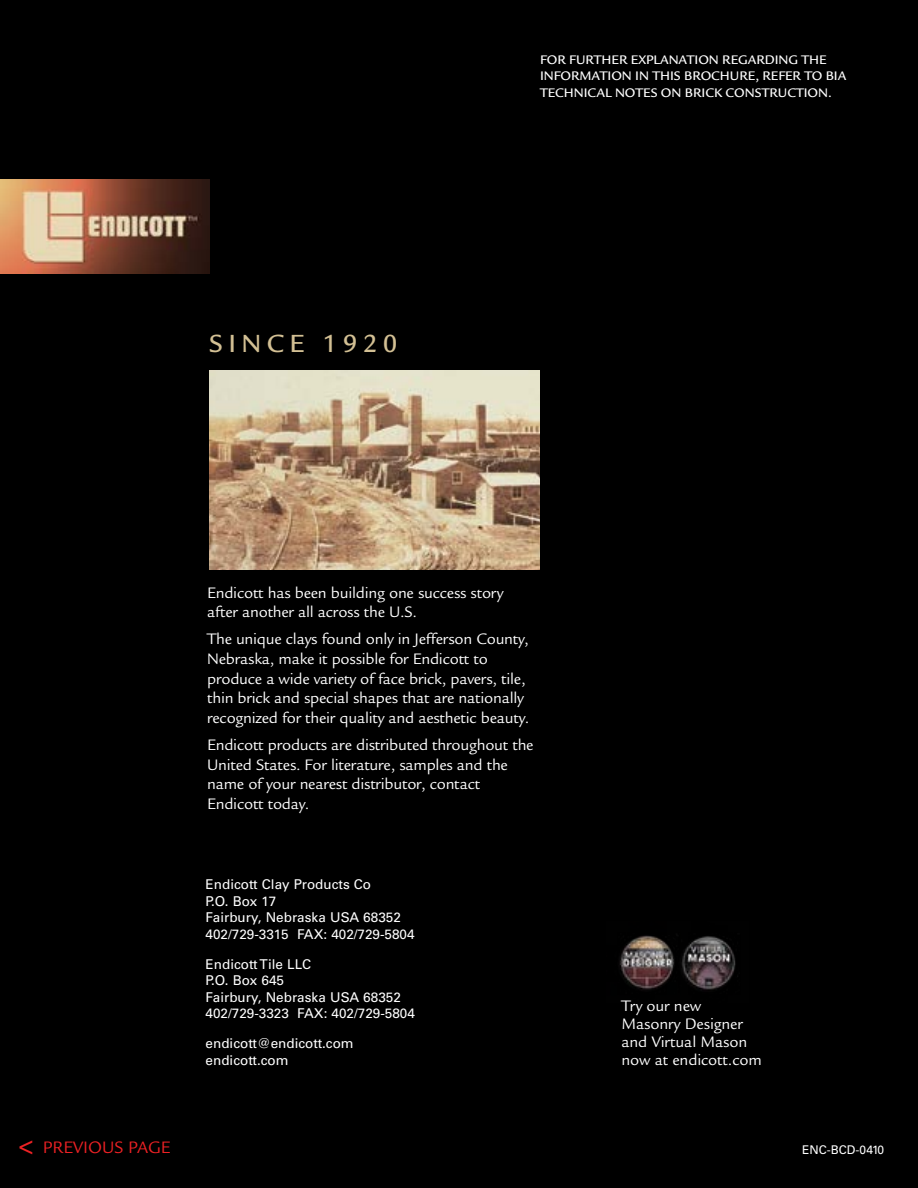
<style>
.page{position:relative;width:918px;height:1188px;background:#000}
.page>*{position:absolute;margin:0;border:0;box-sizing:border-box;transform-origin:0 0}
.t1{font:500 27px "Legacy Sans";letter-spacing:.2em;color:#d3c094}
.t2{font:18px "Legacy Sans";color:#ed2124}
.t3{font:16.5px/19.8px "Legacy Sans";letter-spacing:-.015em;color:#fff}
.t4{font:13.5px/16.5px "Univers";color:#fff}
.t5{font:500 13.5px/16.5px "Legacy Sans";color:#fff}
.t6{font:12px "Univers";color:#fff}
.s1{font-size:33px}
</style>
<div class="page">
<img style="left:0;top:180px;width:209px;height:94px">
<img style="left:209px;top:371px;width:331px;height:199px">
<img style="left:687px;top:936px;width:51px;height:54px">
<img style="left:619px;top:935px;width:68px;height:55px">
<p class="t5" style="left:540px;top:51px;width:308px">FOR FURTHER EXPLANATION REGARDING THE<br>INFORMATION IN THIS BROCHURE, REFER TO BIA<br>TECHNICAL NOTES ON BRICK CONSTRUCTION.</p>
<h1 class="t1" style="left:209px;top:328px;width:190px">SINCE 1920</h1>
<p class="t2" style="left:17px;top:1138px;width:155px"><span class="s1">&lt;</span> PREVIOUS PAGE</p>
<p class="t3" style="left:207px;top:583px;width:298px">Endicott has been building one success story after another all across the U.S.</p>
<p class="t3" style="left:207px;top:629px;width:324px">The unique clays found only in Jefferson County, Nebraska, make it possible for Endicott to produce a wide variety of face brick, pavers, tile, thin brick and special shapes that are nationally recognized for their quality and aesthetic beauty.</p>
<p class="t3" style="left:207px;top:735px;width:328px">Endicott products are distributed throughout the United States. For literature, samples and the name of your nearest distributor, contact Endicott today.</p>
<p class="t4" style="left:206px;top:876px;width:211px">Endicott Clay Products Co<br>P.O. Box 17<br>Fairbury, Nebraska USA 68352<br>402/729-3315 FAX: 402/729-5804</p>
<p class="t4" style="left:206px;top:956px;width:211px">Endicott Tile LLC<br>P.O. Box 645<br>Fairbury, Nebraska USA 68352<br>402/729-3323 FAX: 402/729-5804</p>
<p class="t4" style="left:206px;top:1035px;width:150px">endicott@endicott.com endicott.com</p>
<p class="t3" style="left:622px;top:997px;width:142px;line-height:18px">Try our new<br>Masonry Designer and Virtual Mason now at endicott.com</p>
<p class="t6" style="left:802px;top:1143px;width:84px">ENC-BCD-0410</p>
</div>
